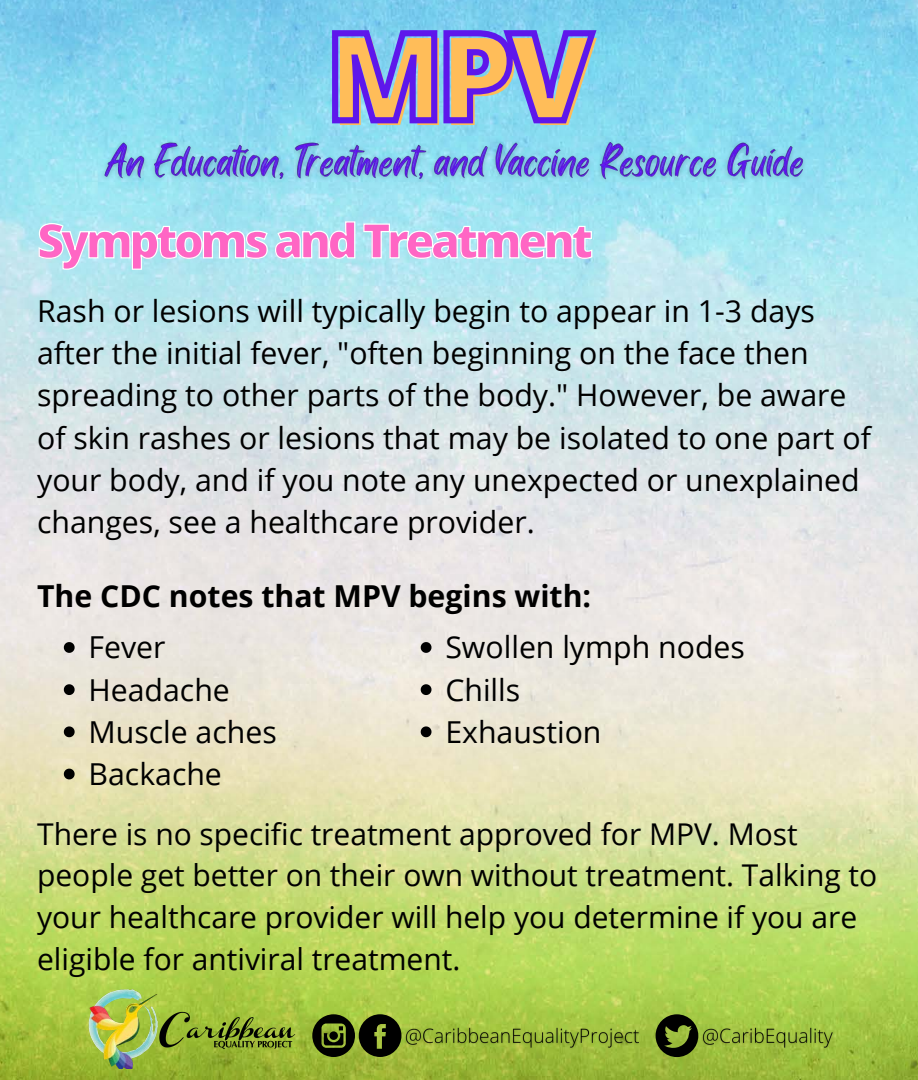
<style>
.page{position:relative;width:918px;height:1080px;background:#fff}
.page>*{position:absolute;margin:0;border:0;box-sizing:border-box;transform-origin:0 0}
.t1{font:800 121.95px "Open Sans";color:#ffbd59}
.t2{font:800 47.25px "Open Sans";letter-spacing:-.08em;color:#ff66c4}
.t3{font:30.3px/42.2px "Open Sans";color:#000}
.t4{font:700 30.3px "Open Sans";color:#000}
.t5{font:30px/41.7px "Open Sans";color:#000}
</style>
<div class="page">
<img style="left:0;top:0;width:918px;height:1080px">
<svg style="left:329px;top:26px;width:272px;height:100px"></svg>
<img style="left:96px;top:126px;width:725px;height:75px">
<svg style="left:38px;top:221px;width:555px;height:49px"></svg>
<img style="left:86px;top:988px;width:214px;height:81px">
<svg style="left:656px;top:1014px;width:42px;height:43px"></svg>
<svg style="left:312px;top:1014px;width:89px;height:43px"></svg>
<img style="left:401px;top:1019px;width:242px;height:35px">
<img style="left:698px;top:1019px;width:138px;height:35px">
<svg style="left:64px;top:642px;width:11px;height:11px"></svg>
<svg style="left:64px;top:684px;width:11px;height:11px"></svg>
<svg style="left:64px;top:726px;width:11px;height:11px"></svg>
<svg style="left:64px;top:769px;width:11px;height:10px"></svg>
<svg style="left:421px;top:642px;width:10px;height:11px"></svg>
<svg style="left:421px;top:684px;width:10px;height:11px"></svg>
<svg style="left:421px;top:726px;width:10px;height:11px"></svg>
<h1 class="t1" style="left:330px;top:-5px;width:268px">MPV</h1>
<h2 class="t2" style="left:37px;top:207px;width:557px">Symptoms and Treatment</h2>
<p class="t3" style="left:37px;top:289px;width:835px">Rash or lesions will typically begin to appear in 1-3 days after the initial fever, "often beginning on the face then spreading to other parts of the body." However, be aware of skin rashes or lesions that may be isolated to one part of your body, and if you note any unexpected or unexplained changes, see a healthcare provider.</p>
<p class="t4" style="left:37px;top:575px;width:556px">The CDC notes that MPV begins with:</p>
<p class="t3" style="left:89px;top:626px;width:190px">Fever<br>Headache<br>Muscle aches<br>Backache</p>
<p class="t3" style="left:445px;top:626px;width:301px">Swollen lymph nodes<br>Chills<br>Exhaustion</p>
<p class="t5" style="left:37px;top:812px;width:842px">There is no specific treatment approved for MPV. Most people get better on their own without treatment. Talking to your healthcare provider will help you determine if you are eligible for antiviral treatment.</p>
</div>
